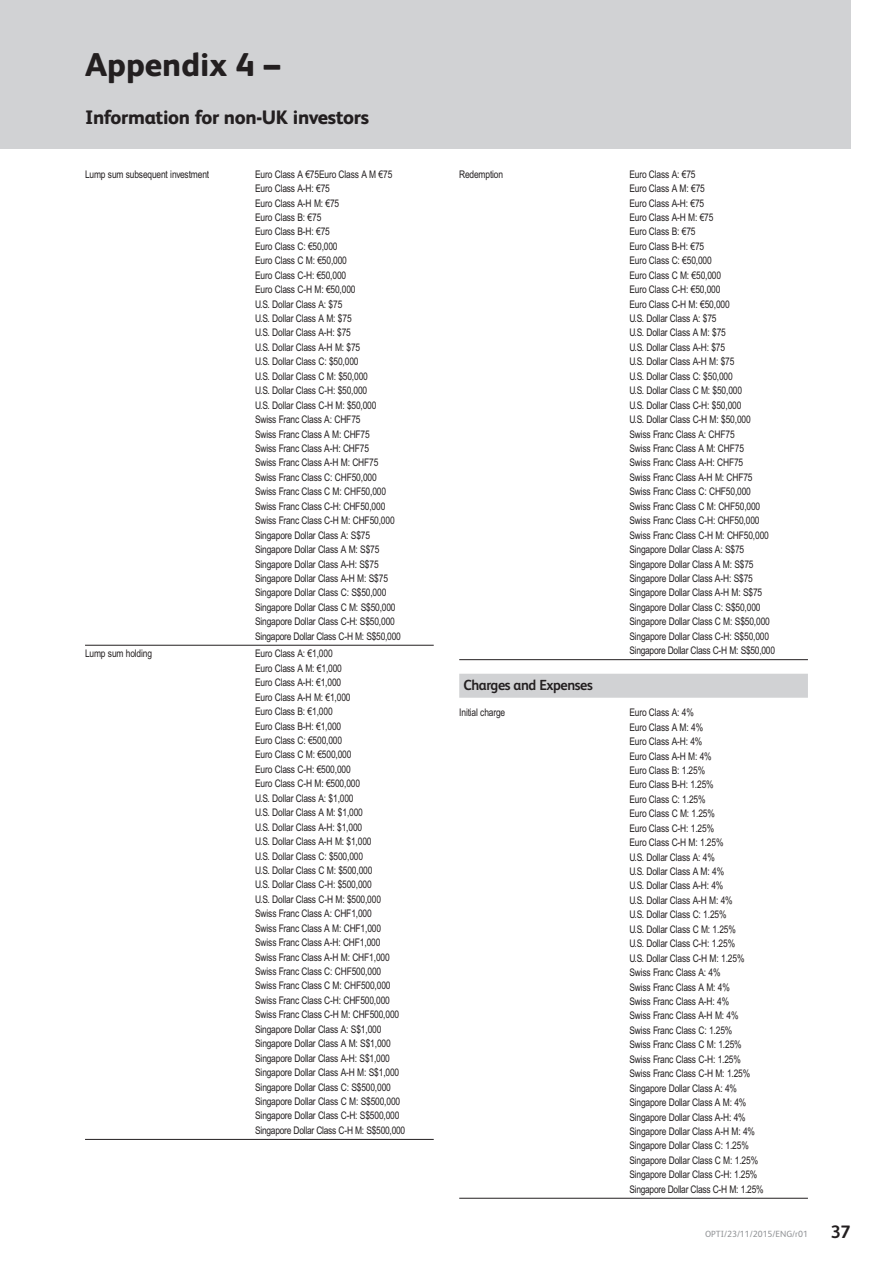
<style>
.page{position:relative;width:893px;height:1263px;background:#fff}
.page>*{position:absolute;margin:0;border:0;box-sizing:border-box;transform-origin:0 0}
.t1{font:800 33px "FS Albert";color:#231f20}
.t2{font:800 19.5px "FS Albert";letter-spacing:-.015em;color:#231f20}
.t3{font:700 18px "FS Albert";color:#231f20}
.t4{font:700 14.7px "FS Albert";letter-spacing:-.03em;color:#231f20;scale:.96 1}
.t5{font:10.5px/14.4px "Arial Narrow";letter-spacing:-.015em;color:#231f20}
.t6{font:9px "FS Albert";color:#939598}
</style>
<div class="page">
<div style="left:0;top:0;width:850px;height:149px;background:#d1d2d4"></div>
<hr style="left:85px;top:645px;width:349px;height:1px;background:#231f20">
<hr style="left:85px;top:1139px;width:349px;height:1px;background:#231f20">
<hr style="left:459px;top:659px;width:349px;height:1px;background:#231f20">
<div style="left:459px;top:674px;width:349px;height:24px;background:#d1d2d4"></div>
<hr style="left:459px;top:1198px;width:349px;height:1px;background:#231f20">
<h1 class="t1" style="left:85px;top:54px;width:197px">Appendix 4 –</h1>
<h2 class="t2" style="left:85px;top:111px;width:286px">Information for non-UK investors</h2>
<p class="t5" style="left:85px;top:168px;width:126px">Lump sum subsequent investment</p>
<p class="t5" style="left:255px;top:168px;width:147px">Euro Class A €75Euro Class A M €75<br>Euro Class A-H: €75<br>Euro Class A-H M: €75<br>Euro Class B: €75<br>Euro Class B-H: €75<br>Euro Class C: €50,000<br>Euro Class C M: €50,000<br>Euro Class C-H: €50,000<br>Euro Class C-H M: €50,000<br>U.S. Dollar Class A: $75<br>U.S. Dollar Class A M: $75<br>U.S. Dollar Class A-H: $75<br>U.S. Dollar Class A-H M: $75<br>U.S. Dollar Class C: $50,000<br>U.S. Dollar Class C M: $50,000<br>U.S. Dollar Class C-H: $50,000<br>U.S. Dollar Class C-H M: $50,000<br>Swiss Franc Class A: CHF75<br>Swiss Franc Class A M: CHF75<br>Swiss Franc Class A-H: CHF75<br>Swiss Franc Class A-H M: CHF75<br>Swiss Franc Class C: CHF50,000<br>Swiss Franc Class C M: CHF50,000<br>Swiss Franc Class C-H: CHF50,000<br>Swiss Franc Class C-H M: CHF50,000<br>Singapore Dollar Class A: S$75<br>Singapore Dollar Class A M: S$75<br>Singapore Dollar Class A-H: S$75<br>Singapore Dollar Class A-H M: S$75<br>Singapore Dollar Class C: S$50,000<br>Singapore Dollar Class C M: S$50,000<br>Singapore Dollar Class C-H: S$50,000<br>Singapore Dollar Class C-H M: S$50,000</p>
<p class="t5" style="left:85px;top:647px;width:68px">Lump sum holding</p>
<p class="t5" style="left:255px;top:647px;width:152px">Euro Class A: €1,000<br>Euro Class A M: €1,000<br>Euro Class A-H: €1,000<br>Euro Class A-H M: €1,000<br>Euro Class B: €1,000<br>Euro Class B-H: €1,000<br>Euro Class C: €500,000<br>Euro Class C M: €500,000<br>Euro Class C-H: €500,000<br>Euro Class C-H M: €500,000<br>U.S. Dollar Class A: $1,000<br>U.S. Dollar Class A M: $1,000<br>U.S. Dollar Class A-H: $1,000<br>U.S. Dollar Class A-H M: $1,000<br>U.S. Dollar Class C: $500,000<br>U.S. Dollar Class C M: $500,000<br>U.S. Dollar Class C-H: $500,000<br>U.S. Dollar Class C-H M: $500,000<br>Swiss Franc Class A: CHF1,000<br>Swiss Franc Class A M: CHF1,000<br>Swiss Franc Class A-H: CHF1,000<br>Swiss Franc Class A-H M: CHF1,000<br>Swiss Franc Class C: CHF500,000<br>Swiss Franc Class C M: CHF500,000<br>Swiss Franc Class C-H: CHF500,000<br>Swiss Franc Class C-H M: CHF500,000<br>Singapore Dollar Class A: S$1,000<br>Singapore Dollar Class A M: S$1,000<br>Singapore Dollar Class A-H: S$1,000<br>Singapore Dollar Class A-H M: S$1,000<br>Singapore Dollar Class C: S$500,000<br>Singapore Dollar Class C M: S$500,000<br>Singapore Dollar Class C-H: S$500,000<br>Singapore Dollar Class C-H M: S$500,000</p>
<p class="t5" style="left:459px;top:168px;width:45px">Redemption</p>
<p class="t5" style="left:629px;top:168px;width:147px">Euro Class A: €75<br>Euro Class A M: €75<br>Euro Class A-H: €75<br>Euro Class A-H M: €75<br>Euro Class B: €75<br>Euro Class B-H: €75<br>Euro Class C: €50,000<br>Euro Class C M: €50,000<br>Euro Class C-H: €50,000<br>Euro Class C-H M: €50,000<br>U.S. Dollar Class A: $75<br>U.S. Dollar Class A M: $75<br>U.S. Dollar Class A-H: $75<br>U.S. Dollar Class A-H M: $75<br>U.S. Dollar Class C: $50,000<br>U.S. Dollar Class C M: $50,000<br>U.S. Dollar Class C-H: $50,000<br>U.S. Dollar Class C-H M: $50,000<br>Swiss Franc Class A: CHF75<br>Swiss Franc Class A M: CHF75<br>Swiss Franc Class A-H: CHF75<br>Swiss Franc Class A-H M: CHF75<br>Swiss Franc Class C: CHF50,000<br>Swiss Franc Class C M: CHF50,000<br>Swiss Franc Class C-H: CHF50,000<br>Swiss Franc Class C-H M: CHF50,000<br>Singapore Dollar Class A: S$75<br>Singapore Dollar Class A M: S$75<br>Singapore Dollar Class A-H: S$75<br>Singapore Dollar Class A-H M: S$75<br>Singapore Dollar Class C: S$50,000<br>Singapore Dollar Class C M: S$50,000<br>Singapore Dollar Class C-H: S$50,000<br>Singapore Dollar Class C-H M: S$50,000</p>
<h3 class="t4" style="left:463px;top:680px;width:136px">Charges and Expenses</h3>
<p class="t5" style="left:459px;top:706px;width:48px">Initial charge</p>
<p class="t5" style="left:629px;top:706px;width:136px">Euro Class A: 4%<br>Euro Class A M: 4%<br>Euro Class A-H: 4%<br>Euro Class A-H M: 4%<br>Euro Class B: 1.25%<br>Euro Class B-H: 1.25%<br>Euro Class C: 1.25%<br>Euro Class C M: 1.25%<br>Euro Class C-H: 1.25%<br>Euro Class C-H M: 1.25%<br>U.S. Dollar Class A: 4%<br>U.S. Dollar Class A M: 4%<br>U.S. Dollar Class A-H: 4%<br>U.S. Dollar Class A-H M: 4%<br>U.S. Dollar Class C: 1.25%<br>U.S. Dollar Class C M: 1.25%<br>U.S. Dollar Class C-H: 1.25%<br>U.S. Dollar Class C-H M: 1.25%<br>Swiss Franc Class A: 4%<br>Swiss Franc Class A M: 4%<br>Swiss Franc Class A-H: 4%<br>Swiss Franc Class A-H M: 4%<br>Swiss Franc Class C: 1.25%<br>Swiss Franc Class C M: 1.25%<br>Swiss Franc Class C-H: 1.25%<br>Swiss Franc Class C-H M: 1.25%<br>Singapore Dollar Class A: 4%<br>Singapore Dollar Class A M: 4%<br>Singapore Dollar Class A-H: 4%<br>Singapore Dollar Class A-H M: 4%<br>Singapore Dollar Class C: 1.25%<br>Singapore Dollar Class C M: 1.25%<br>Singapore Dollar Class C-H: 1.25%<br>Singapore Dollar Class C-H M: 1.25%</p>
<p class="t6" style="left:705px;top:1231px;width:104px">OPTI/23/11/2015/ENG/r01</p>
<h3 class="t3" style="left:831px;top:1225px;width:21px">37</h3>
</div>
